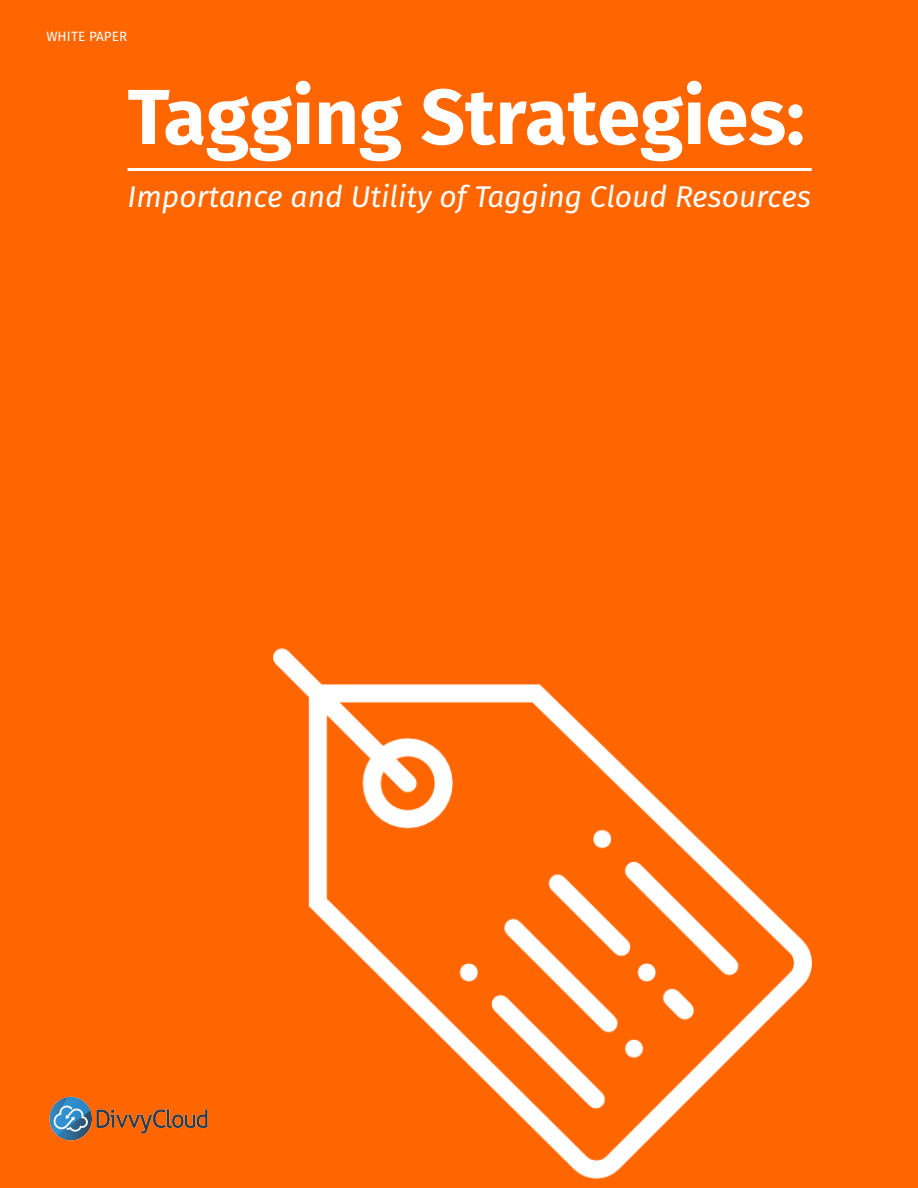
<style>
.page{position:relative;width:918px;height:1188px;background:#f60}
.page>*{position:absolute;margin:0;border:0;box-sizing:border-box;transform-origin:0 0}
.Text_Defaults_-_Don{font:700 78px "Fira Sans";color:#fff}
.Text_Defaults_-_Don-2{font:italic 30px "Fira Sans";color:#fff}
.Running_Header{font:13.5px "Fira Sans";letter-spacing:.01em;color:#fff}
</style>
<div class="page">
<hr style="left:128px;top:168px;width:684px;height:3px;background:#fff">
<img style="left:49px;top:1096px;width:159px;height:45px">
<img style="left:274px;top:648px;width:538px;height:531px">
<p class="Running_Header" style="left:46px;top:26px;width:83px">WHITE PAPER</p>
<p class="Text_Defaults_-_Don" style="left:128px;top:62px;width:679px">Tagging Strategies:</p>
<p class="Text_Defaults_-_Don-2" style="left:128px;top:175px;width:685px">Importance and Utility of Tagging Cloud Resources</p>
</div>
